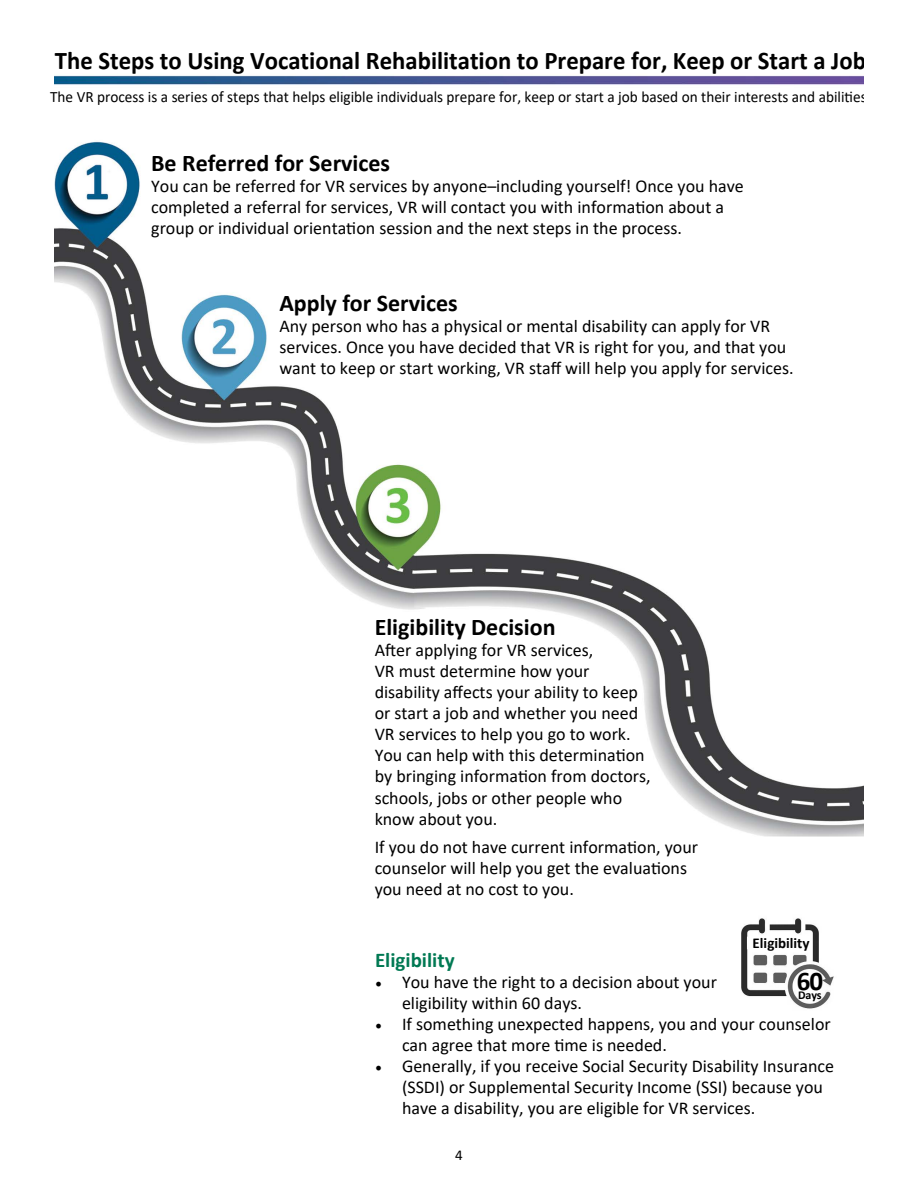
<style>
.page{position:relative;width:918px;height:1188px;background:#fff}
.page>*{position:absolute;margin:0;border:0;box-sizing:border-box;transform-origin:0 0}
.Headline{font:700 27px "Calibri";color:#000}
.t1{font:700 25.5px "Calibri";color:#000}
.t2{font:700 24px "Calibri";color:#000}
.t3{font:700 21px "Calibri";color:#007953}
.Headline-2{font:18px/21px "Calibri";color:#000}
.t4{font:15.75px "Calibri";color:#000}
.Headline-3{font:700 15px "Calibri";color:#000}
.t5{font:15px "Calibri";color:#000}
.Headline-4{font:700 12px "Calibri";color:#000}
.s1{font-family:"Minion Pro"}
</style>
<div class="page">
<img style="left:54px;top:75px;width:810px;height:762px">
<img style="left:741px;top:918px;width:93px;height:91px">
<h2 class="t1" style="left:55px;top:42px;width:813px">The Steps to Using Vocational Rehabilitation to Prepare for, Keep or Start a Job</h2>
<p class="t4" style="left:50px;top:86px;width:822px">The VR process is a series of steps that helps eligible individuals prepare for, keep or start a job based on their interests and abilities.</p>
<h3 class="t2" style="left:151px;top:146px;width:240px">Be Referred for Services</h3>
<p class="Headline-2" style="left:151px;top:175px;width:594px">You can be referred for VR services by anyone–including yourself! Once you have completed a referral for services, VR will contact you with information about a group or individual orientation session and the next steps in the process.</p>
<h3 class="t2" style="left:279px;top:286px;width:180px">Apply for Services</h3>
<p class="Headline-2" style="left:279px;top:315px;width:516px">Any person who has a physical or mental disability can apply for VR services. Once you have decided that VR is right for you, and that you want to keep or start working, VR staff will help you apply for services.</p>
<h3 class="t2" style="left:375px;top:611px;width:182px">Eligibility Decision</h3>
<p class="Headline-2" style="left:375px;top:640px;width:278px">After applying for VR services,<br>VR must determine how your disability affects your ability to keep or start a job and whether you need<br>VR services to help you go to work.<br>You can help with this determination by bringing information from doctors, schools, jobs or other people who know about you.</p>
<p class="Headline-2" style="left:375px;top:836px;width:325px">If you do not have current information, your counselor will help you get the evaluations you need at no cost to you.</p>
<p class="Headline-3" style="left:753px;top:933px;width:58px">Eligibility</p>
<p class="Headline" style="left:797px;top:962px;width:28px">60</p>
<p class="Headline-4" style="left:798px;top:987px;width:25px">Days</p>
<h4 class="t3" style="left:375px;top:946px;width:81px">Eligibility</h4>
<p class="Headline-2" style="left:402px;top:971px;width:317px;text-indent:-27px"><span class="s1">•</span> You have the right to a decision about your eligibility within 60 days.</p>
<p class="Headline-2" style="left:402px;top:1013px;width:430px;text-indent:-27px"><span class="s1">•</span> If something unexpected happens, you and your counselor can agree that more time is needed.</p>
<p class="Headline-2" style="left:402px;top:1055px;width:434px;text-indent:-27px"><span class="s1">•</span> Generally, if you receive Social Security Disability Insurance (SSDI) or Supplemental Security Income (SSI) because you have a disability, you are eligible for VR services.</p>
<p class="t5" style="left:455px;top:1145px;width:9px">4</p>
</div>
